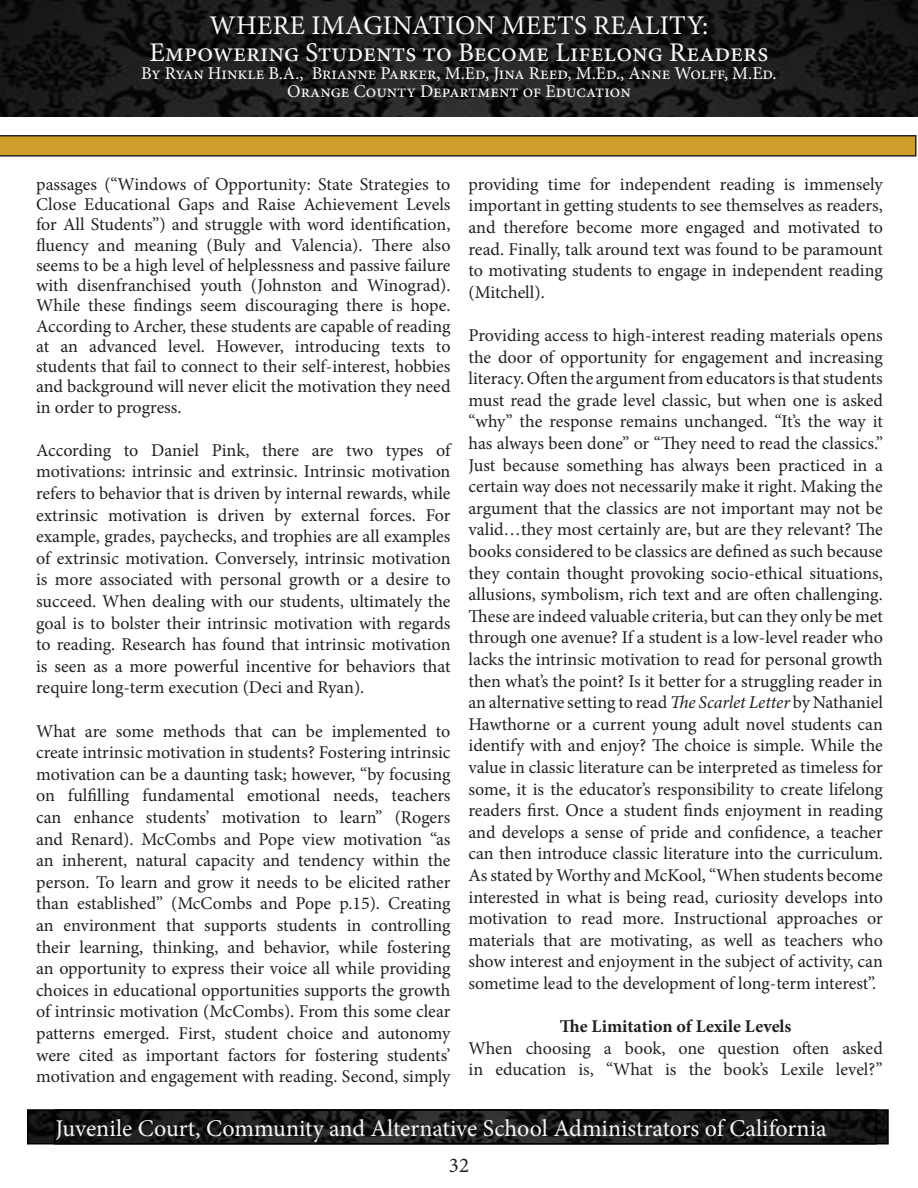
<style>
.page{position:relative;width:918px;height:1188px;background:#fff}
.page>*{position:absolute;margin:0;border:0;box-sizing:border-box;transform-origin:0 0}
.t1{font:27px "Minion Pro";color:#fafafa}
.t2{font:24px "Minion Pro";color:#f7f7f8}
.t3{font:21px "Minion Pro";color:#231f20}
.t4{font:18px/21.6px "Minion Pro";color:#231f20;text-align:justify}
.t5{font:18px "Minion Pro";color:#fafafa}
.t6{font:700 18px "Minion Pro";color:#231f20}
.s1{font-style:italic}
</style>
<div class="page">
<img style="left:0;top:0;width:918px;height:116px">
<img style="left:30px;top:1112px;width:856px;height:29px">
<div style="left:54px;top:1109px;width:823px;height:35px;border:2px solid #000"></div>
<svg style="left:0;top:135px;width:917px;height:22px;background:#b7902e"></svg>
<p class="t1" style="left:210px;top:7px;width:500px">WHERE IMAGINATION MEETS REALITY:</p>
<p class="t1" style="left:149px;top:34px;width:621px">Empowering Students to Become Lifelong Readers</p>
<p class="t5" style="left:141px;top:61px;width:637px">By Ryan Hinkle B.A., Brianne Parker, M.Ed, Jina Reed, M.Ed., Anne Wolff, M.Ed.</p>
<p class="t5" style="left:287px;top:79px;width:345px">Orange County Department of Education</p>
<p class="t4" style="left:36px;top:174px;width:416px;line-height:20.2px">passages (“Windows of Opportunity: State Strategies to Close Educational Gaps and Raise Achievement Levels for All Students”) and struggle with word identification, fluency and meaning (Buly and Valencia). There also seems to be a high level of helplessness and passive failure with disenfranchised youth (Johnston and Winograd).<br>While these findings seem discouraging there is hope.<br>According to Archer, these students are capable of reading at an advanced level. However, introducing texts to students that fail to connect to their self-interest, hobbies and background will never elicit the motivation they need in order to progress.</p>
<p class="t4" style="left:36px;top:439px;width:418px">According to Daniel Pink, there are two types of motivations: intrinsic and extrinsic. Intrinsic motivation refers to behavior that is driven by internal rewards, while extrinsic motivation is driven by external forces. For example, grades, paychecks, and trophies are all examples of extrinsic motivation. Conversely, intrinsic motivation is more associated with personal growth or a desire to succeed. When dealing with our students, ultimately the goal is to bolster their intrinsic motivation with regards to reading. Research has found that intrinsic motivation is seen as a more powerful incentive for behaviors that require long-term execution (Deci and Ryan).</p>
<p class="t4" style="left:36px;top:720px;width:416px">What are some methods that can be implemented to create intrinsic motivation in students? Fostering intrinsic motivation can be a daunting task; however, “by focusing on fulfilling fundamental emotional needs, teachers can enhance students’ motivation to learn” (Rogers and Renard). McCombs and Pope view motivation “as an inherent, natural capacity and tendency within the person. To learn and grow it needs to be elicited rather than established” (McCombs and Pope p.15). Creating an environment that supports students in controlling their learning, thinking, and behavior, while fostering an opportunity to express their voice all while providing choices in educational opportunities supports the growth of intrinsic motivation (McCombs). From this some clear patterns emerged. First, student choice and autonomy were cited as important factors for fostering students’ motivation and engagement with reading. Second, simply</p>
<p class="t4" style="left:469px;top:173px;width:416px">providing time for independent reading is immensely important in getting students to see themselves as readers, and therefore become more engaged and motivated to read. Finally, talk around text was found to be paramount to motivating students to engage in independent reading (Mitchell).</p>
<p class="t4" style="left:469px;top:325px;width:416px">Providing access to high-interest reading materials opens the door of opportunity for engagement and increasing literacy. Often the argument from educators is that students must read the grade level classic, but when one is asked “why” the response remains unchanged. “It’s the way it has always been done” or “They need to read the classics.” Just because something has always been practiced in a certain way does not necessarily make it right. Making the argument that the classics are not important may not be valid…they most certainly are, but are they relevant? The books considered to be classics are defined as such because they contain thought provoking socio-ethical situations, allusions, symbolism, rich text and are often challenging.<br>These are indeed valuable criteria, but can they only be met through one avenue? If a student is a low-level reader who lacks the intrinsic motivation to read for personal growth then what’s the point? Is it better for a struggling reader in an alternative setting to read <span class="s1">The Scarlet Letter</span> by Nathaniel Hawthorne or a current young adult novel students can identify with and enjoy? The choice is simple. While the value in classic literature can be interpreted as timeless for some, it is the educator’s responsibility to create lifelong readers first. Once a student finds enjoyment in reading and develops a sense of pride and confidence, a teacher can then introduce classic literature into the curriculum.<br>As stated by Worthy and McKool, “When students become interested in what is being read, curiosity develops into motivation to read more. Instructional approaches or materials that are motivating, as well as teachers who show interest and enjoyment in the subject of activity, can sometime lead to the development of long-term interest”.</p>
<p class="t6" style="left:560px;top:1014px;width:233px">The Limitation of Lexile Levels</p>
<p class="t4" style="left:469px;top:1037px;width:416px">When choosing a book, one question often asked in education is, “What is the book’s Lexile level?”</p>
<h2 class="t2" style="left:56px;top:1112px;width:773px">Juvenile Court, Community and Alternative School Administrators of California</h2>
<p class="t3" style="left:449px;top:1152px;width:22px">32</p>
</div>
